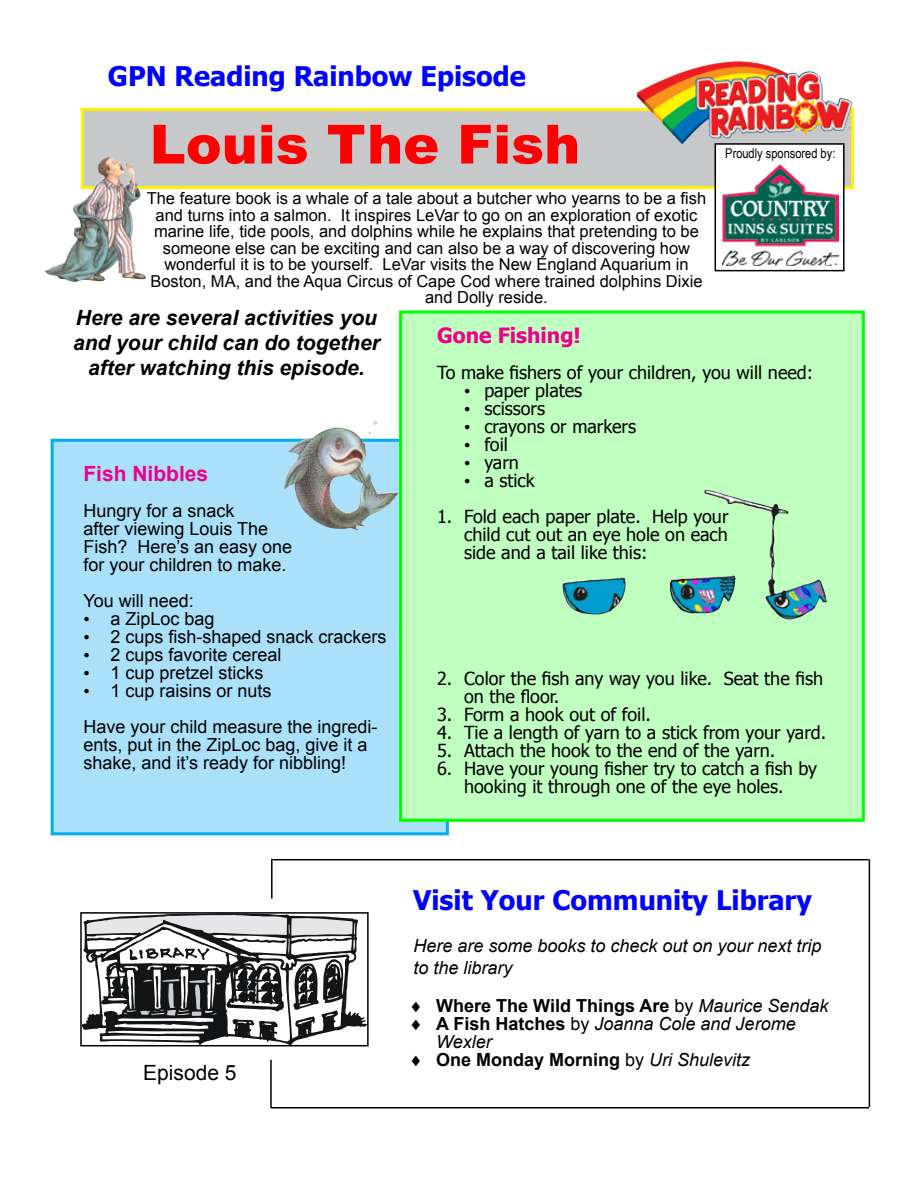
<style>
.page{position:relative;width:918px;height:1188px;background:#fff}
.page>*{position:absolute;margin:0;border:0;box-sizing:border-box;transform-origin:0 0}
.t1{font:900 54px "Arial";color:#f00}
.t2{font:700 27px "Tahoma";color:#00f}
.t3{font:italic 700 21px/25.2px "Arial";color:#000;text-align:center}
.t4{font:700 21px "Tahoma";color:#ec008c}
.t5{font:700 21px "Arial";color:#ec008c}
.t6{font:21px "Arial";color:#000}
.t7{font:18px/18px "Tahoma";color:#000;text-align:justify}
.t8{font:18px/18px "Arial";color:#000}
.t9{font:italic 18px/21.6px "Arial";color:#000}
.t10{font:700 18px "Arial";color:#000}
.t11{font:16.5px "Arial";color:#000}
.t12{font:13.5px "Arial Narrow";color:#000}
.s1{font-family:"Times New Roman"}
.s2{font-weight:400}
.s3{font-weight:400;font-style:italic}
.s4{font-weight:700;font-style:normal}
.s5{font-style:normal}
</style>
<div class="page">
<div style="left:82px;top:110px;width:770px;height:78px;background:#c6c8ca"></div>
<div style="left:81px;top:108px;width:773px;height:81px;border:3px solid #fff200"></div>
<hr style="left:273px;top:859px;width:596px;height:1px;background:#000">
<hr style="left:869px;top:859px;width:1px;height:248px;background:#000">
<hr style="left:271px;top:1107px;width:598px;height:1px;background:#000">
<svg style="left:83px;top:915px;width:283px;height:128px"></svg>
<div style="left:80px;top:912px;width:289px;height:134px;border:2px solid #000"></div>
<hr style="left:271px;top:859px;width:2px;height:40px;background:#000">
<hr style="left:270px;top:1060px;width:2px;height:48px;background:#000">
<img style="left:748px;top:97px;width:104px;height:40px">
<div style="left:715px;top:144px;width:129px;height:127px;background:#fff"></div>
<div style="left:715px;top:143px;width:130px;height:128px;border:2px solid #000"></div>
<img style="left:723px;top:164px;width:116px;height:101px">
<div style="left:52px;top:440px;width:395px;height:394px;background:#aae0fa"></div>
<div style="left:51px;top:439px;width:398px;height:396px;border:3px solid #00adef"></div>
<div style="left:401px;top:312px;width:462px;height:508px;background:#bfffbf"></div>
<div style="left:399px;top:310px;width:466px;height:512px;border:3px solid #0f0"></div>
<img style="left:562px;top:481px;width:265px;height:138px">
<img style="left:284px;top:421px;width:114px;height:109px">
<img style="left:45px;top:157px;width:101px;height:125px">
<h2 class="t2" style="left:108px;top:57px;width:419px">GPN Reading Rainbow Episode</h2>
<h1 class="t1" style="left:150px;top:105px;width:432px">Louis The Fish</h1>
<p class="t11" style="left:147px;top:188px;width:561px">The feature book is a whale of a tale about a butcher who yearns to be a fish</p>
<p class="t11" style="left:156px;top:204px;width:543px">and turns into a salmon. It inspires LeVar to go on an exploration of exotic</p>
<p class="t11" style="left:154px;top:221px;width:546px">marine life, tide pools, and dolphins while he explains that pretending to be</p>
<p class="t11" style="left:163px;top:237px;width:529px">someone else can be exciting and can also be a way of discovering how</p>
<p class="t11" style="left:164px;top:254px;width:526px">wonderful it is to be yourself. LeVar visits the New England Aquarium in</p>
<p class="t11" style="left:150px;top:270px;width:554px">Boston, MA, and the Aqua Circus of Cape Cod where trained dolphins Dixie</p>
<p class="t11" style="left:425px;top:287px;width:124px">and Dolly reside.</p>
<p class="t12" style="left:725px;top:143px;width:112px">Proudly sponsored by:</p>
<p class="t3" style="left:73px;top:305px;width:308px">Here are several activities you and your child can do together after watching this episode.</p>
<p class="t5" style="left:83px;top:460px;width:126px">Fish Nibbles</p>
<p class="t8" style="left:83px;top:502px;width:210px">Hungry for a snack<br>after viewing Louis The<br>Fish? Here’s an easy one for your children to make.</p>
<p class="t8" style="left:83px;top:592px;width:112px">You will need:</p>
<p class="t8" style="left:83px;top:610px;width:133px"><span class="s1">•</span> a ZipLoc bag</p>
<p class="t8" style="left:83px;top:628px;width:305px"><span class="s1">•</span> 2 cups fish-shaped snack crackers</p>
<p class="t8" style="left:83px;top:646px;width:200px"><span class="s1">•</span> 2 cups favorite cereal</p>
<p class="t8" style="left:83px;top:664px;width:182px"><span class="s1">•</span> 1 cup pretzel sticks</p>
<p class="t8" style="left:83px;top:673px;width:296px;line-height:36px"><span class="s1">•</span> 1 cup raisins or nuts<br>Have your child measure the ingredi-</p>
<p class="t8" style="left:83px;top:736px;width:286px">ents, put in the ZipLoc bag, give it a shake, and it’s ready for nibbling!</p>
<p class="t4" style="left:437px;top:321px;width:145px">Gone Fishing!</p>
<p class="t7" style="left:437px;top:363px;width:378px">To make fishers of your children, you will need:</p>
<p class="t7" style="left:464px;top:381px;width:120px"><span class="s1">•</span> paper plates</p>
<p class="t7" style="left:464px;top:399px;width:83px"><span class="s1">•</span> scissors</p>
<p class="t7" style="left:464px;top:417px;width:174px"><span class="s1">•</span> crayons or markers</p>
<p class="t7" style="left:464px;top:435px;width:45px"><span class="s1">•</span> foil</p>
<p class="t7" style="left:464px;top:453px;width:56px"><span class="s1">•</span> yarn</p>
<p class="t7" style="left:464px;top:471px;width:72px"><span class="s1">•</span> a stick</p>
<p class="t7" style="left:464px;top:507px;width:266px;text-indent:-27px">1. Fold each paper plate. Help your child cut out an eye hole on each side and a tail like this:</p>
<p class="t7" style="left:464px;top:669px;width:361px;text-indent:-27px">2. Color the fish any way you like. Seat the fish on the floor.</p>
<p class="t7" style="left:437px;top:705px;width:215px">3. Form a hook out of foil.</p>
<p class="t7" style="left:437px;top:723px;width:391px">4. Tie a length of yarn to a stick from your yard.</p>
<p class="t7" style="left:437px;top:741px;width:340px">5. Attach the hook to the end of the yarn.</p>
<p class="t7" style="left:437px;top:759px;width:382px;text-align:center">6. Have your young fisher try to catch a fish by hooking it through one of the eye holes.</p>
<p class="t6" style="left:143px;top:1059px;width:95px">Episode 5</p>
<h2 class="t2" style="left:413px;top:882px;width:400px">Visit Your Community Library</h2>
<p class="t9" style="left:413px;top:935px;width:410px">Here are some books to check out on your next trip to the library</p>
<p class="t10" style="left:409px;top:994px;width:421px">♦ Where The Wild Things Are <span class="s2">by</span> <span class="s3">Maurice Sendak</span></p>
<p class="t9" style="left:409px;top:1013px;width:388px">♦ <span class="s4">A Fish Hatches</span> <span class="s5">by</span> Joanna Cole and Jerome</p>
<p class="t9" style="left:436px;top:1031px;width:57px">Wexler</p>
<p class="t10" style="left:409px;top:1048px;width:343px">♦ One Monday Morning <span class="s2">by</span> <span class="s3">Uri Shulevitz</span></p>
</div>
